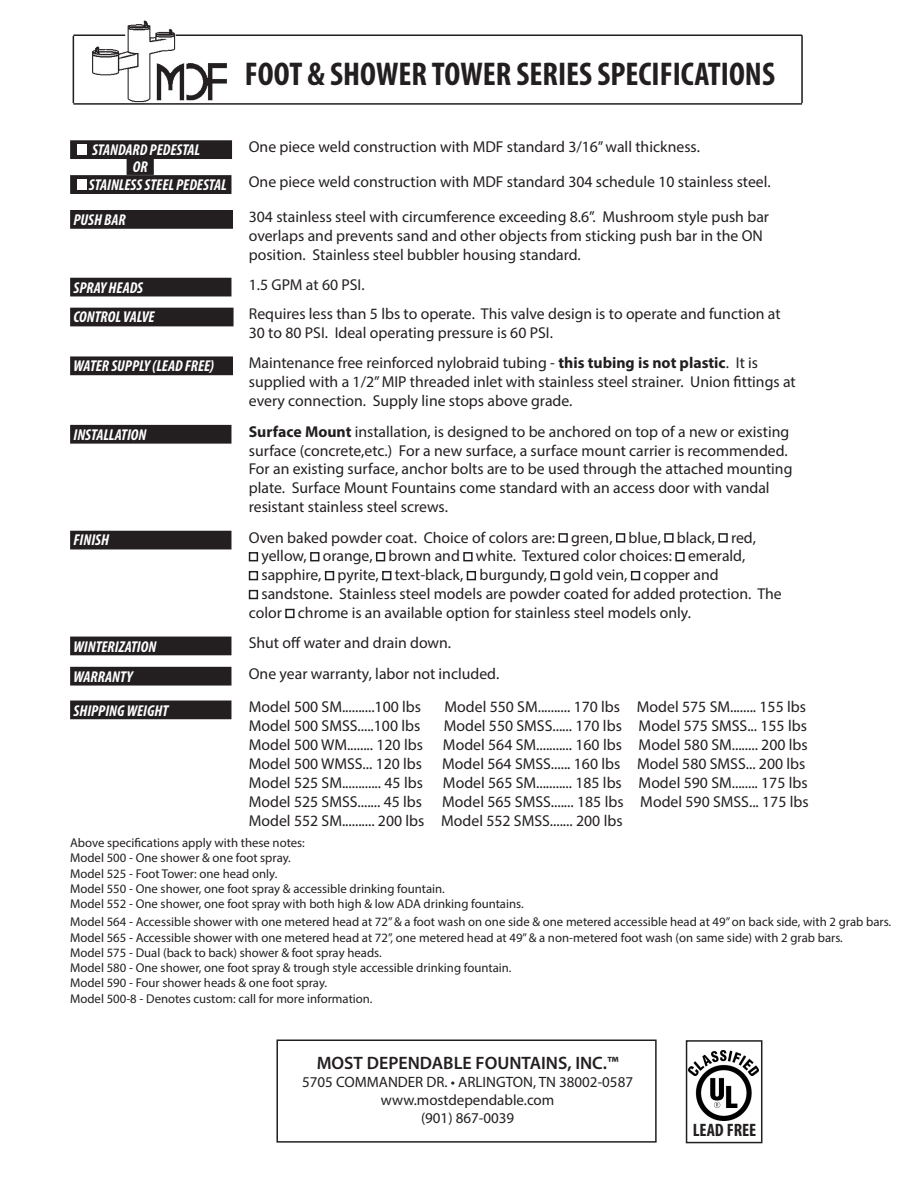
<style>
.page{position:relative;width:918px;height:1188px;background:#fff}
.page>*{position:absolute;margin:0;border:0;box-sizing:border-box;transform-origin:0 0}
.t1{font:700 condensed 33px "Myriad Pro";color:#231f20}
.t2{font:600 18px "Myriad Pro";color:#231f20}
.t3{font:700 condensed 18px "Myriad Pro";color:#231f20}
.t4{font:15.75px/18.9px "Myriad Pro";color:#231f20}
.t5{font:italic 700 condensed 15.75px "Myriad Pro";color:#fff}
.t6{font:15px "Myriad Pro";color:#231f20}
.t7{font:12.75px "Myriad Pro";color:#231f20}
.s1{font-weight:700}
</style>
<div class="page">
<hr style="left:73px;top:34px;width:52px;height:2px;background:#231f20">
<hr style="left:176px;top:34px;width:626px;height:2px;background:#231f20">
<hr style="left:801px;top:35px;width:2px;height:68px;background:#231f20">
<hr style="left:73px;top:103px;width:729px;height:2px;background:#231f20">
<hr style="left:73px;top:36px;width:1px;height:67px;background:#231f20">
<div style="left:71px;top:211px;width:161px;height:17px;background:#231f20"></div>
<div style="left:70px;top:210px;width:163px;height:19px;border:2px solid #231f20"></div>
<div style="left:71px;top:308px;width:162px;height:18px;background:#231f20"></div>
<div style="left:71px;top:357px;width:161px;height:17px;background:#231f20"></div>
<div style="left:70px;top:356px;width:163px;height:19px;border:2px solid #231f20"></div>
<div style="left:71px;top:531px;width:160px;height:18px;background:#231f20"></div>
<div style="left:71px;top:426px;width:160px;height:17px;background:#231f20"></div>
<div style="left:70px;top:425px;width:161px;height:19px;border:2px solid #231f20"></div>
<div style="left:71px;top:637px;width:160px;height:18px;background:#231f20"></div>
<div style="left:71px;top:668px;width:160px;height:17px;background:#231f20"></div>
<div style="left:70px;top:667px;width:161px;height:19px;border:2px solid #231f20"></div>
<div style="left:71px;top:701px;width:160px;height:18px;background:#231f20"></div>
<div style="left:71px;top:176px;width:160px;height:17px;background:#231f20"></div>
<div style="left:70px;top:175px;width:161px;height:19px;border:2px solid #231f20"></div>
<div style="left:127px;top:160px;width:26px;height:14px;background:#231f20"></div>
<div style="left:127px;top:159px;width:27px;height:16px;border:2px solid #231f20"></div>
<div style="left:71px;top:278px;width:160px;height:18px;background:#231f20"></div>
<div style="left:559px;top:533px;width:9px;height:10px;border:2px solid #231f20"></div>
<div style="left:616px;top:533px;width:9px;height:10px;border:2px solid #231f20"></div>
<div style="left:664px;top:533px;width:10px;height:10px;border:2px solid #231f20"></div>
<div style="left:718px;top:533px;width:10px;height:10px;border:2px solid #231f20"></div>
<div style="left:249px;top:552px;width:9px;height:9px;border:2px solid #231f20"></div>
<div style="left:310px;top:552px;width:9px;height:9px;border:2px solid #231f20"></div>
<div style="left:376px;top:552px;width:9px;height:9px;border:2px solid #231f20"></div>
<div style="left:463px;top:552px;width:10px;height:9px;border:2px solid #231f20"></div>
<div style="left:675px;top:552px;width:10px;height:9px;border:2px solid #231f20"></div>
<div style="left:249px;top:571px;width:9px;height:9px;border:2px solid #231f20"></div>
<div style="left:325px;top:571px;width:9px;height:9px;border:2px solid #231f20"></div>
<div style="left:382px;top:571px;width:9px;height:9px;border:2px solid #231f20"></div>
<div style="left:467px;top:571px;width:9px;height:9px;border:2px solid #231f20"></div>
<div style="left:551px;top:571px;width:9px;height:9px;border:2px solid #231f20"></div>
<div style="left:631px;top:571px;width:9px;height:9px;border:2px solid #231f20"></div>
<div style="left:249px;top:590px;width:9px;height:9px;border:2px solid #231f20"></div>
<div style="left:285px;top:609px;width:10px;height:9px;border:2px solid #231f20"></div>
<div style="left:71px;top:141px;width:160px;height:17px;background:#231f20"></div>
<div style="left:70px;top:140px;width:162px;height:19px;border:2px solid #231f20"></div>
<div style="left:276px;top:1040px;width:381px;height:103px;border:2px solid #231f20"></div>
<img style="left:689px;top:1050px;width:70px;height:71px">
<div style="left:686px;top:1040px;width:76px;height:103px;border:2px solid #231f20"></div>
<img style="left:78px;top:20px;width:161px;height:84px">
<div style="left:77px;top:144px;width:9px;height:11px;background:#fff"></div>
<div style="left:77px;top:179px;width:9px;height:11px;background:#fff"></div>
<p class="t1" style="left:245px;top:54px;width:532px">FOOT &amp; SHOWER TOWER SERIES SPECIFICATIONS</p>
<p class="t5" style="left:92px;top:140px;width:110px">STANDARD PEDESTAL</p>
<p class="t4" style="left:249px;top:137px;width:453px">One piece weld construction with MDF standard 3/16” wall thickness.</p>
<p class="t5" style="left:133px;top:157px;width:16px">OR</p>
<p class="t5" style="left:89px;top:175px;width:139px">STAINLESS STEEL PEDESTAL</p>
<p class="t4" style="left:249px;top:172px;width:523px">One piece weld construction with MDF standard 304 schedule 10 stainless steel.</p>
<p class="t5" style="left:74px;top:210px;width:54px">PUSH BAR</p>
<p class="t4" style="left:249px;top:207px;width:522px">304 stainless steel with circumference exceeding 8.6”. Mushroom style push bar overlaps and prevents sand and other objects from sticking push bar in the ON position. Stainless steel bubbler housing standard.</p>
<p class="t5" style="left:74px;top:278px;width:71px">SPRAY HEADS</p>
<p class="t4" style="left:249px;top:275px;width:117px">1.5 GPM at 60 PSI.</p>
<p class="t5" style="left:74px;top:307px;width:83px">CONTROL VALVE</p>
<p class="t5" style="left:74px;top:356px;width:142px">WATER SUPPLY (LEAD FREE)</p>
<p class="t4" style="left:249px;top:304px;width:533px">Requires less than 5 lbs to operate. This valve design is to operate and function at<br>30 to 80 PSI. Ideal operating pressure is 60 PSI.</p>
<p class="t4" style="left:249px;top:353px;width:549px">Maintenance free reinforced nylobraid tubing - <span class="s1">this tubing is not plastic</span>. It is supplied with a 1/2” MIP threaded inlet with stainless steel strainer. Union fittings at every connection. Supply line stops above grade.</p>
<p class="t5" style="left:74px;top:425px;width:74px">INSTALLATION</p>
<p class="t4" style="left:249px;top:422px;width:545px"><span class="s1">Surface Mount</span> installation, is designed to be anchored on top of a new or existing surface (concrete,etc.) For a new surface, a surface mount carrier is recommended.<br>For an existing surface, anchor bolts are to be used through the attached mounting plate. Surface Mount Fountains come standard with an access door with vandal resistant stainless steel screws.</p>
<p class="t5" style="left:74px;top:530px;width:37px">FINISH</p>
<p class="t4" style="left:249px;top:528px;width:509px">Oven baked powder coat. Choice of colors are: green, blue, black, red,</p>
<p class="t4" style="left:261px;top:546px;width:485px">yellow, orange, brown and white. Textured color choices: emerald,</p>
<p class="t4" style="left:261px;top:565px;width:459px">sapphire, pyrite, text-black, burgundy, gold vein, copper and</p>
<p class="t4" style="left:249px;top:584px;width:535px;text-indent:13px">sandstone. Stainless steel models are powder coated for added protection. The color chrome is an available option for stainless steel models only.</p>
<p class="t5" style="left:74px;top:637px;width:84px">WINTERIZATION</p>
<p class="t5" style="left:74px;top:667px;width:61px">WARRANTY</p>
<p class="t5" style="left:74px;top:701px;width:96px">SHIPPING WEIGHT</p>
<p class="t4" style="left:249px;top:633px;width:204px">Shut off water and drain down.</p>
<p class="t4" style="left:249px;top:664px;width:252px">One year warranty, labor not included.</p>
<p class="t4" style="left:249px;top:697px;width:174px">Model 500 SM..........100 lbs</p>
<p class="t4" style="left:445px;top:697px;width:363px">Model 550 SM.......... 170 lbs Model 575 SM........ 155 lbs</p>
<p class="t4" style="left:249px;top:716px;width:173px">Model 500 SMSS.....100 lbs</p>
<p class="t4" style="left:444px;top:716px;width:365px">Model 550 SMSS...... 170 lbs Model 575 SMSS... 155 lbs</p>
<p class="t4" style="left:249px;top:735px;width:176px">Model 500 WM........ 120 lbs</p>
<p class="t4" style="left:443px;top:735px;width:366px">Model 564 SM........... 160 lbs Model 580 SM........ 200 lbs</p>
<p class="t4" style="left:249px;top:754px;width:175px">Model 500 WMSS... 120 lbs</p>
<p class="t4" style="left:442px;top:754px;width:365px">Model 564 SMSS...... 160 lbs Model 580 SMSS... 200 lbs</p>
<p class="t4" style="left:249px;top:773px;width:176px">Model 525 SM............ 45 lbs</p>
<p class="t4" style="left:443px;top:773px;width:366px">Model 565 SM........... 185 lbs Model 590 SM........ 175 lbs</p>
<p class="t4" style="left:249px;top:792px;width:175px">Model 525 SMSS....... 45 lbs</p>
<p class="t4" style="left:442px;top:792px;width:368px">Model 565 SMSS....... 185 lbs Model 590 SMSS... 175 lbs</p>
<p class="t4" style="left:249px;top:811px;width:375px">Model 552 SM.......... 200 lbs Model 552 SMSS....... 200 lbs</p>
<p class="t7" style="left:70px;top:835px;width:236px">Above specifications apply with these notes:</p>
<p class="t7" style="left:70px;top:850px;width:222px">Model 500 - One shower &amp; one foot spray.</p>
<p class="t7" style="left:70px;top:866px;width:209px">Model 525 - Foot Tower: one head only.</p>
<p class="t7" style="left:70px;top:881px;width:376px">Model 550 - One shower, one foot spray &amp; accessible drinking fountain.</p>
<p class="t7" style="left:70px;top:896px;width:455px">Model 552 - One shower, one foot spray with both high &amp; low ADA drinking fountains.</p>
<p class="t7" style="left:70px;top:914px;width:823px">Model 564 - Accessible shower with one metered head at 72” &amp; a foot wash on one side &amp; one metered accessible head at 49” on back side, with 2 grab bars.</p>
<p class="t7" style="left:70px;top:929px;width:774px">Model 565 - Accessible shower with one metered head at 72”, one metered head at 49” &amp; a non-metered foot wash (on same side) with 2 grab bars.</p>
<p class="t7" style="left:70px;top:945px;width:313px">Model 575 - Dual (back to back) shower &amp; foot spray heads.</p>
<p class="t7" style="left:70px;top:960px;width:443px">Model 580 - One shower, one foot spray &amp; trough style accessible drinking fountain.</p>
<p class="t7" style="left:70px;top:975px;width:259px">Model 590 - Four shower heads &amp; one foot spray.</p>
<p class="t7" style="left:70px;top:991px;width:304px">Model 500-8 - Denotes custom: call for more information.</p>
<p class="t2" style="left:317px;top:1052px;width:303px">MOST DEPENDABLE FOUNTAINS, INC.™</p>
<p class="t6" style="left:302px;top:1073px;width:332px">5705 COMMANDER DR. • ARLINGTON, TN 38002-0587</p>
<p class="t6" style="left:381px;top:1091px;width:175px">www.mostdependable.com</p>
<p class="t6" style="left:421px;top:1109px;width:95px">(901) 867-0039</p>
<p class="t3" style="left:693px;top:1118px;width:65px">LEAD FREE</p>
</div>
